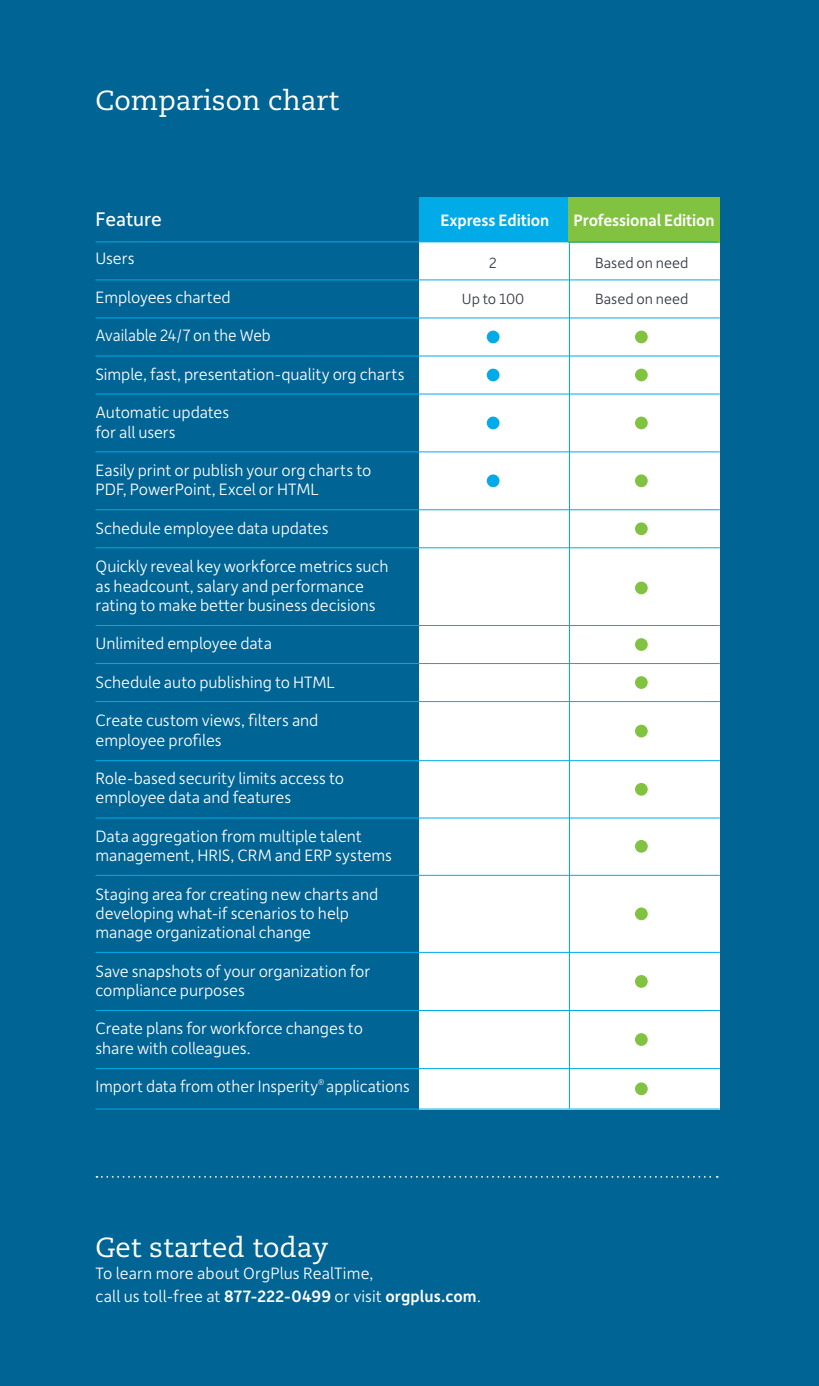
<style>
.page{position:relative;width:819px;height:1386px;background:#006494}
.page>*{position:absolute;margin:0;border:0;box-sizing:border-box;transform-origin:0 0}
.Body_Copy{font:27.65px "Caecilia LT Std";color:#fff}
.t1{font:21px "Depot New";letter-spacing:-.005em;color:#fff}
.Body_Copy-2{font:300 17.5px/19.2px "Depot New";letter-spacing:-.005em;color:#fff}
.t2{font:500 17.5px "Depot New";letter-spacing:-.01em;color:#fff}
.Body_Copy-3{font:300 17.5px "Depot New";letter-spacing:-.005em;color:#fff;scale:.96 1}
.t3{font:300 15.75px "Depot New";letter-spacing:.005em;color:#323640}
.s1{font-weight:500}
</style>
<div class="page">
<div style="left:419px;top:242px;width:301px;height:867px;background:#fff"></div>
<hr style="left:569px;top:240px;width:1px;height:869px;background:#00abe7">
<div style="left:419px;top:197px;width:149px;height:45px;background:#00abe7"></div>
<div style="left:568px;top:197px;width:152px;height:45px;background:#81c340"></div>
<hr style="left:96px;top:241px;width:622px;height:1px;background:#00abe7">
<hr style="left:96px;top:318px;width:624px;height:1px;background:#00abe7">
<hr style="left:96px;top:279px;width:624px;height:1px;background:#00abe7">
<hr style="left:96px;top:356px;width:624px;height:1px;background:#00abe7">
<hr style="left:96px;top:394px;width:624px;height:1px;background:#00abe7">
<hr style="left:96px;top:451px;width:624px;height:1px;background:#00abe7">
<hr style="left:96px;top:509px;width:624px;height:1px;background:#00abe7">
<hr style="left:96px;top:547px;width:624px;height:1px;background:#00abe7">
<hr style="left:96px;top:625px;width:624px;height:1px;background:#00abe7">
<hr style="left:96px;top:663px;width:624px;height:1px;background:#00abe7">
<hr style="left:96px;top:701px;width:624px;height:1px;background:#00abe7">
<hr style="left:96px;top:760px;width:624px;height:1px;background:#00abe7">
<hr style="left:96px;top:818px;width:624px;height:1px;background:#00abe7">
<hr style="left:96px;top:875px;width:624px;height:1px;background:#00abe7">
<hr style="left:96px;top:952px;width:624px;height:1px;background:#00abe7">
<hr style="left:96px;top:1010px;width:624px;height:1px;background:#00abe7">
<hr style="left:96px;top:1068px;width:624px;height:1px;background:#00abe7">
<hr style="left:96px;top:1109px;width:624px;height:1px;background:#00abe7">
<div style="left:635px;top:1082px;width:13px;height:13px;background:#81c340;border-radius:50%"></div>
<div style="left:635px;top:1033px;width:13px;height:13px;background:#81c340;border-radius:50%"></div>
<div style="left:635px;top:975px;width:13px;height:13px;background:#81c340;border-radius:50%"></div>
<div style="left:635px;top:907px;width:13px;height:13px;background:#81c340;border-radius:50%"></div>
<div style="left:635px;top:840px;width:13px;height:13px;background:#81c340;border-radius:50%"></div>
<div style="left:635px;top:783px;width:13px;height:13px;background:#81c340;border-radius:50%"></div>
<div style="left:635px;top:725px;width:13px;height:12px;background:#81c340;border-radius:50%"></div>
<div style="left:635px;top:676px;width:13px;height:13px;background:#81c340;border-radius:50%"></div>
<div style="left:635px;top:638px;width:13px;height:13px;background:#81c340;border-radius:50%"></div>
<div style="left:635px;top:582px;width:13px;height:12px;background:#81c340;border-radius:50%"></div>
<div style="left:635px;top:522px;width:13px;height:13px;background:#81c340;border-radius:50%"></div>
<div style="left:635px;top:474px;width:13px;height:13px;background:#81c340;border-radius:50%"></div>
<div style="left:487px;top:474px;width:13px;height:13px;background:#00abe7;border-radius:50%"></div>
<div style="left:635px;top:417px;width:13px;height:12px;background:#81c340;border-radius:50%"></div>
<div style="left:487px;top:417px;width:13px;height:12px;background:#00abe7;border-radius:50%"></div>
<div style="left:635px;top:369px;width:13px;height:12px;background:#81c340;border-radius:50%"></div>
<div style="left:487px;top:369px;width:13px;height:12px;background:#00abe7;border-radius:50%"></div>
<div style="left:635px;top:331px;width:13px;height:12px;background:#81c340;border-radius:50%"></div>
<div style="left:487px;top:331px;width:13px;height:12px;background:#00abe7;border-radius:50%"></div>
<svg style="left:96px;top:1176px;width:622px;height:2px"></svg>
<p class="Body_Copy" style="left:96px;top:85px;width:245px">Comparison chart</p>
<p class="t1" style="left:96px;top:205px;width:68px">Feature</p>
<p class="Body_Copy-2" style="left:96px;top:248px;width:41px">Users</p>
<p class="Body_Copy-2" style="left:96px;top:287px;width:137px">Employees charted</p>
<p class="Body_Copy-3" style="left:96px;top:324px;width:184px">Available 24/7 on the Web</p>
<p class="Body_Copy-2" style="left:96px;top:364px;width:311px">Simple, fast, presentation-quality org charts</p>
<p class="Body_Copy-2" style="left:96px;top:402px;width:135px">Automatic updates for all users</p>
<p class="Body_Copy-2" style="left:96px;top:460px;width:277px">Easily print or publish your org charts to<br>PDF, PowerPoint, Excel or HTML</p>
<p class="Body_Copy-2" style="left:96px;top:518px;width:235px">Schedule employee data updates</p>
<p class="Body_Copy-2" style="left:96px;top:556px;width:295px">Quickly reveal key workforce metrics such</p>
<p class="Body_Copy-2" style="left:96px;top:575px;width:282px">as headcount, salary and performance rating to make better business decisions</p>
<p class="Body_Copy-2" style="left:96px;top:633px;width:178px">Unlimited employee data</p>
<p class="Body_Copy-2" style="left:96px;top:672px;width:241px">Schedule auto publishing to HTML</p>
<p class="Body_Copy-2" style="left:96px;top:710px;width:225px">Create custom views, filters and employee profiles</p>
<p class="Body_Copy-2" style="left:96px;top:768px;width:250px">Role-based security limits access to employee data and features</p>
<p class="Body_Copy-2" style="left:96px;top:826px;width:298px">Data aggregation from multiple talent management, HRIS, CRM and ERP systems</p>
<p class="Body_Copy-2" style="left:96px;top:883px;width:284px">Staging area for creating new charts and developing what-if scenarios to help manage organizational change</p>
<p class="Body_Copy-2" style="left:96px;top:960px;width:276px">Save snapshots of your organization for compliance purposes</p>
<p class="Body_Copy-2" style="left:96px;top:1018px;width:269px">Create plans for workforce changes to</p>
<p class="Body_Copy-2" style="left:96px;top:1037px;width:157px">share with colleagues.</p>
<p class="Body_Copy-2" style="left:96px;top:1076px;width:316px">Import data from other Insperity<sup>®</sup> applications</p>
<p class="t2" style="left:441px;top:209px;width:110px">Express Edition</p>
<p class="t3" style="left:489px;top:252px;width:9px">2</p>
<p class="t2" style="left:574px;top:209px;width:143px">Professional Edition</p>
<p class="t3" style="left:595px;top:252px;width:95px">Based on need</p>
<p class="t3" style="left:462px;top:289px;width:64px">Up to 100</p>
<p class="t3" style="left:595px;top:289px;width:95px">Based on need</p>
<p class="Body_Copy" style="left:96px;top:1231px;width:234px">Get started today</p>
<p class="Body_Copy-2" style="left:96px;top:1262px;width:387px;line-height:22.8px">To learn more about OrgPlus RealTime,<br>call us toll-free at <span class="s1">877-222-0499</span> or visit <span class="s1">orgplus.com</span>.</p>
</div>
